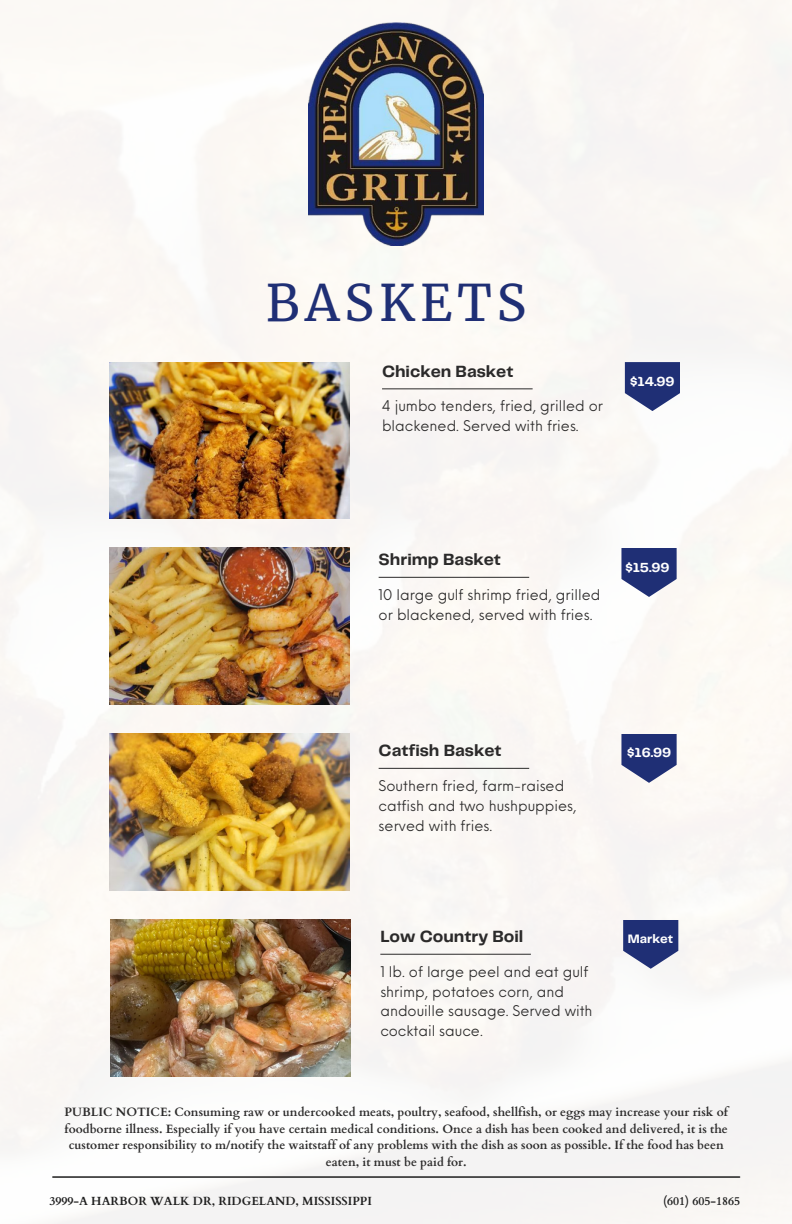
<style>
.page{position:relative;width:792px;height:1224px;background:#fff}
.page>*{position:absolute;margin:0;border:0;box-sizing:border-box;transform-origin:0 0}
.t1{font:49.8px "Merriweather";letter-spacing:.1em;color:#1f2f75}
.t2{font:700 16.9px "Telegraf";color:#2b2a2a}
.t3{font:14.4px/19.9px "Neue Einstellung";color:#2b2a2a}
.t4{font:700 13.7px "Telegraf";color:#fff}
.t5{font:700 12.7px "Telegraf";color:#fff}
.t6{font:700 12.1px/16.5px "Cardo";color:#2b2a2a;text-align:center}
.t7{font:700 11.8px "Cardo";color:#1e1e1e}
</style>
<div class="page">
<img style="left:0;top:0;width:792px;height:1224px">
<hr style="left:53px;top:1176px;width:687px;height:2px;background:#1e1e1e">
<img style="left:309px;top:23px;width:175px;height:222px">
<img style="left:109px;top:362px;width:240px;height:157px">
<hr style="left:382px;top:388px;width:151px;height:1px;background:#2b2a2a">
<svg style="left:625px;top:362px;width:55px;height:49px"></svg>
<img style="left:109px;top:548px;width:240px;height:157px">
<hr style="left:379px;top:577px;width:150px;height:1px;background:#2b2a2a">
<svg style="left:621px;top:548px;width:56px;height:49px"></svg>
<img style="left:109px;top:734px;width:240px;height:157px">
<hr style="left:379px;top:768px;width:150px;height:1px;background:#2b2a2a">
<svg style="left:621px;top:734px;width:56px;height:49px"></svg>
<img style="left:111px;top:920px;width:240px;height:157px">
<hr style="left:380px;top:954px;width:151px;height:1px;background:#2b2a2a">
<svg style="left:623px;top:920px;width:55px;height:49px"></svg>
<h4 class="t1" style="left:266px;top:272px;width:262px">BASKETS</h4>
<h4 class="t2" style="left:382px;top:364px;width:133px">Chicken Basket</h4>
<h3 class="t3" style="left:382px;top:395px;width:223px">4 jumbo tenders, fried, grilled or blackened. Served with fries.</h3>
<h2 class="t4" style="left:630px;top:376px;width:46px">$14.99</h2>
<h2 class="t2" style="left:379px;top:552px;width:124px">Shrimp Basket</h2>
<h4 class="t3" style="left:379px;top:583px;width:223px">10 large gulf shrimp fried, grilled or blackened, served with fries.</h4>
<h5 class="t4" style="left:625px;top:561px;width:46px">$15.99</h5>
<h3 class="t2" style="left:379px;top:743px;width:124px">Catfish Basket</h3>
<h2 class="t3" style="left:379px;top:774px;width:200px">Southern fried, farm-raised catfish and two hushpuppies, served with fries.</h2>
<h4 class="t4" style="left:627px;top:746px;width:46px">$16.99</h4>
<p class="t2" style="left:380px;top:929px;width:145px">Low Country Boil</p>
<p class="t3" style="left:380px;top:960px;width:214px">1 lb. of large peel and eat gulf shrimp, potatoes corn, and andouille sausage. Served with cocktail sauce.</p>
<h5 class="t5" style="left:628px;top:933px;width:47px">Market</h5>
<h3 class="t6" style="left:65px;top:1104px;width:665px">PUBLIC NOTICE: Consuming raw or undercooked meats, poultry, seafood, shellfish, or eggs may increase your risk of foodborne illness. Especially if you have certain medical conditions. Once a dish has been cooked and delivered, it is the customer responsibility to m/notify the waitstaff of any problems with the dish as soon as possible. If the food has been eaten, it must be paid for.</h3>
<p class="t7" style="left:49px;top:1193px;width:324px">3999-A HARBOR WALK DR, RIDGELAND, MISSISSIPPI</p>
<h2 class="t7" style="left:663px;top:1193px;width:79px">(601) 605-1865</h2>
</div>
